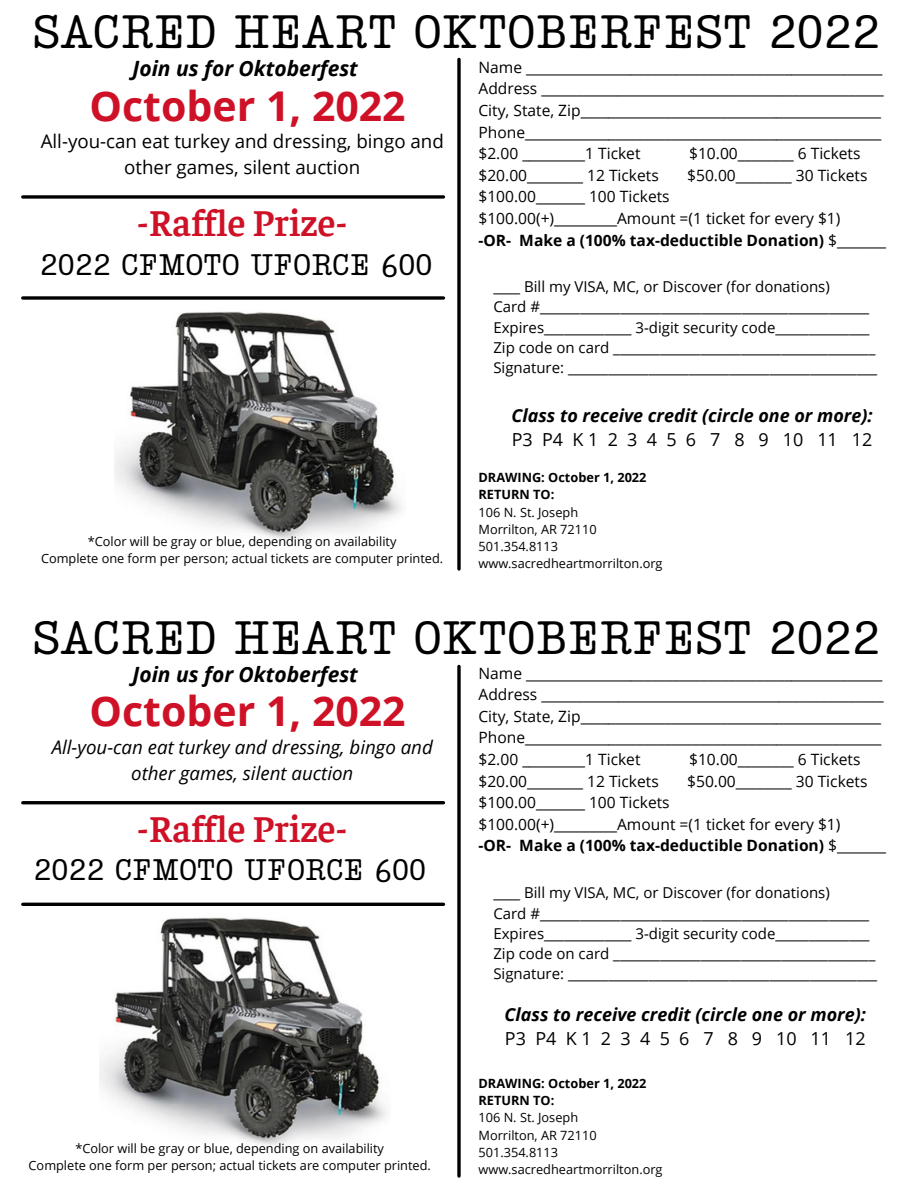
<style>
.page{position:relative;width:918px;height:1188px;background:#fff}
.page>*{position:absolute;margin:0;border:0;box-sizing:border-box;transform-origin:0 0}
.t1{font:47.25px "Lumios TW New";color:#000}
.t2{font:700 41.1px "Open Sans";color:#ce1126}
.t3{font:600 37.65px "Faustina";color:#ce1126}
.t4{font:30px "Lumios TW New";color:#000}
.t5{font:italic 700 21px "Open Sans";color:#000}
.t6{font:18.75px/25.8px "Open Sans";color:#000;text-align:center}
.t7{font:italic 18.75px/25.8px "Open Sans";color:#000;text-align:center}
.t8{font:italic 700 18px "Open Sans";color:#000}
.t9{font:18px "Open Sans";letter-spacing:.52em;color:#000}
.t10{font:15.6px/21.6px "Open Sans";color:#000}
.t11{font:15px/20.2px "Open Sans";color:#000}
.t12{font:12.75px/17.2px "Open Sans";color:#000;text-align:center}
.t13{font:700 12.75px/17.2px "Open Sans";color:#000}
.s1{font-weight:700}
.s2{font-family:"Noto Sans"}
</style>
<div class="page">
<svg style="left:457px;top:59px;width:4px;height:510px;background:#272727"></svg>
<svg style="left:457px;top:666px;width:4px;height:510px;background:#272727"></svg>
<hr style="left:23px;top:801px;width:421px;height:3px;background:#000">
<img style="left:114px;top:311px;width:287px;height:228px">
<img style="left:100px;top:917px;width:286px;height:229px">
<hr style="left:23px;top:903px;width:421px;height:3px;background:#000">
<svg style="left:23px;top:296px;width:421px;height:4px;background:#272727"></svg>
<svg style="left:23px;top:195px;width:421px;height:4px;background:#272727"></svg>
<h1 class="t1" style="left:32px;top:0;width:849px">SACRED HEART OKTOBERFEST 2022</h1>
<p class="t10" style="left:478px;top:56px;width:407px">Name ___________________________________________________ Address _________________________________________________ City, State, Zip___________________________________________ Phone___________________________________________________ $2.00 _________1 Ticket</p>
<h3 class="t5" style="left:133px;top:54px;width:227px">Join us for Oktoberfest</h3>
<h2 class="t2" style="left:90px;top:77px;width:318px">October 1, 2022</h2>
<p class="t6" style="left:41px;top:128px;width:405px">All-you-can eat turkey and dressing, bingo and other games, silent auction</p>
<p class="t10" style="left:689px;top:142px;width:173px">$10.00________ 6 Tickets</p>
<p class="t10" style="left:478px;top:164px;width:182px">$20.00________ 12 Tickets</p>
<p class="t10" style="left:687px;top:164px;width:182px">$50.00________ 30 Tickets</p>
<p class="t10" style="left:478px;top:186px;width:409px">$100.00_______ 100 Tickets<br>$100.00(+)_________Amount =(1 ticket for every $1)<br><span class="s1">-OR- Make a (100% tax-deductible Donation)</span> $_______</p>
<p class="t11" style="left:493px;top:276px;width:385px">____ Bill my VISA, MC, or Discover (for donations)<br>Card #_________________________________________________ Expires_____________ 3<span class="s2">‐</span>digit security code______________ Zip code on card _______________________________________ Signature: ______________________________________________</p>
<p class="t8" style="left:511px;top:403px;width:363px">Class to receive credit (circle one or more):</p>
<p class="t9" style="left:512px;top:427px;width:362px">P3P4K123456 7 8 9 10 11 12</p>
<h3 class="t3" style="left:137px;top:197px;width:212px">-Raffle Prize-</h3>
<h3 class="t4" style="left:40px;top:244px;width:394px">2022 CFMOTO UFORCE 600</h3>
<p class="t12" style="left:41px;top:533px;width:404px">*Color will be gray or blue, depending on availability<br>Complete one form per person; actual tickets are computer printed.</p>
<p class="t13" style="left:478px;top:469px;width:170px">DRAWING: October 1, 2022<br>RETURN TO:</p>
<p class="t12" style="left:478px;top:503px;width:186px;text-align:left">106 N. St. Joseph<br>Morrilton, AR 72110<br>501.354.8113 www.sacredheartmorrilton.org</p>
<h1 class="t1" style="left:32px;top:605px;width:849px">SACRED HEART OKTOBERFEST 2022</h1>
<p class="t10" style="left:478px;top:662px;width:407px">Name ___________________________________________________ Address _________________________________________________ City, State, Zip___________________________________________ Phone___________________________________________________ $2.00 _________1 Ticket</p>
<h3 class="t5" style="left:133px;top:660px;width:227px">Join us for Oktoberfest</h3>
<h2 class="t2" style="left:90px;top:683px;width:318px">October 1, 2022</h2>
<p class="t7" style="left:52px;top:734px;width:383px">All-you-can eat turkey and dressing, bingo and other games, silent auction</p>
<p class="t10" style="left:689px;top:748px;width:173px">$10.00________ 6 Tickets</p>
<p class="t10" style="left:478px;top:770px;width:182px">$20.00________ 12 Tickets</p>
<p class="t10" style="left:687px;top:770px;width:182px">$50.00________ 30 Tickets</p>
<p class="t10" style="left:478px;top:791px;width:409px">$100.00_______ 100 Tickets<br>$100.00(+)_________Amount =(1 ticket for every $1)<br><span class="s1">-OR- Make a (100% tax-deductible Donation)</span> $_______</p>
<h3 class="t3" style="left:137px;top:803px;width:212px">-Raffle Prize-</h3>
<h3 class="t4" style="left:34px;top:850px;width:394px">2022 CFMOTO UFORCE 600</h3>
<p class="t12" style="left:29px;top:1139px;width:404px">*Color will be gray or blue, depending on availability<br>Complete one form per person; actual tickets are computer printed.</p>
<p class="t11" style="left:493px;top:882px;width:385px">____ Bill my VISA, MC, or Discover (for donations)<br>Card #_________________________________________________ Expires_____________ 3<span class="s2">‐</span>digit security code______________ Zip code on card _______________________________________ Signature: ______________________________________________</p>
<p class="t8" style="left:505px;top:1001px;width:363px">Class to receive credit (circle one or more):</p>
<p class="t9" style="left:505px;top:1026px;width:362px">P3P4K123456 7 8 9 10 11 12</p>
<p class="t13" style="left:478px;top:1074px;width:170px">DRAWING: October 1, 2022<br>RETURN TO:</p>
<p class="t12" style="left:478px;top:1109px;width:186px;text-align:left">106 N. St. Joseph<br>Morrilton, AR 72110<br>501.354.8113 www.sacredheartmorrilton.org</p>
</div>
